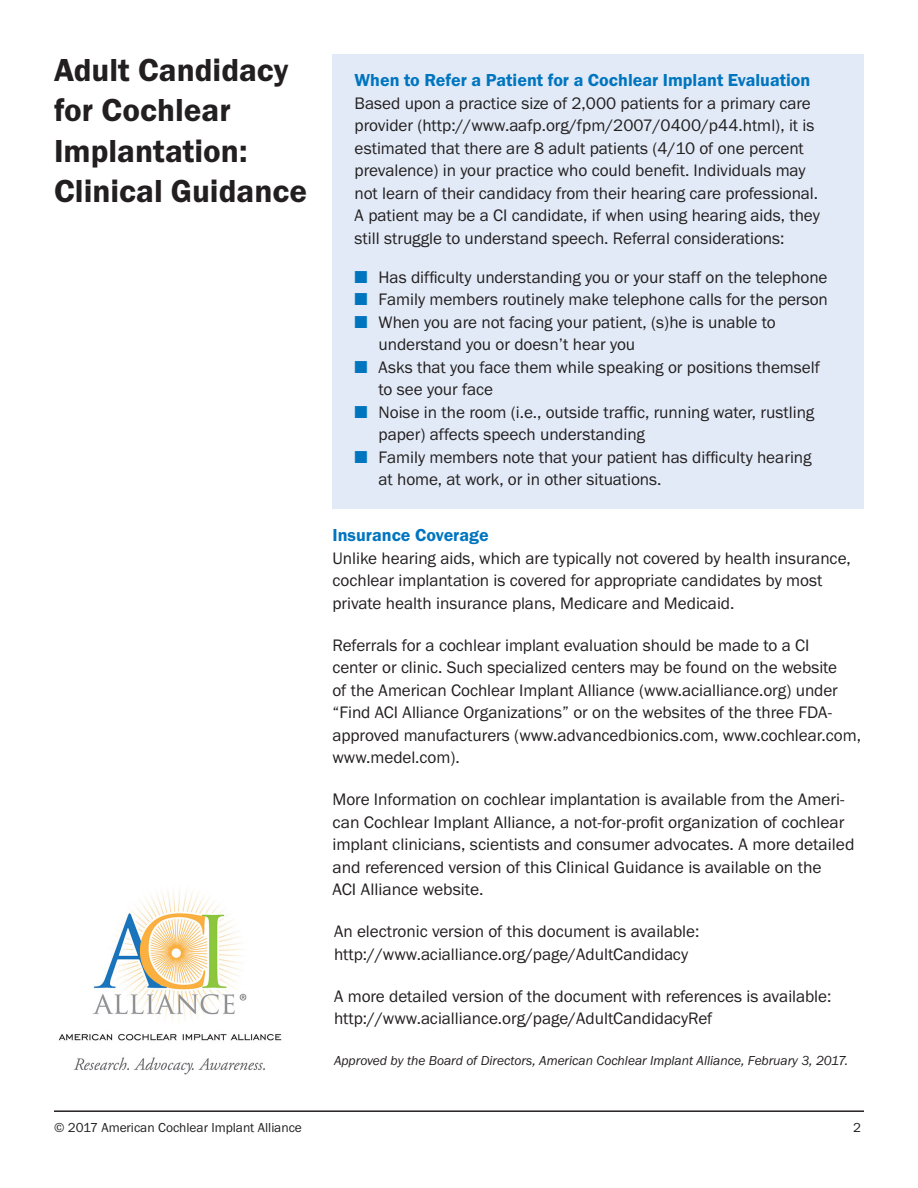
<style>
.page{position:relative;width:918px;height:1188px;background:#fff}
.page>*{position:absolute;margin:0;border:0;box-sizing:border-box;transform-origin:0 0}
.t1{font:600 33px "Franklin Gothic FS";color:#231f20}
.t2{font:600 18px "Franklin Gothic FS";color:#0075bf}
.t3{font:17.25px/22.5px "Franklin Gothic FS";letter-spacing:-.005em;color:#231f20}
.t4{font:italic 13.5px "Franklin Gothic FS";letter-spacing:-.005em;color:#231f20}
.t5{font:13.5px "Franklin Gothic FS";color:#231f20}
.s1{color:#0075bf}
</style>
<div class="page">
<div style="left:333px;top:54px;width:531px;height:454px;background:#e1eaf6"></div>
<img style="left:58px;top:890px;width:224px;height:185px">
<hr style="left:54px;top:1110px;width:810px;height:2px;background:#231f20">
<p class="t1" style="left:54px;top:52px;width:236px">Adult Candidacy</p>
<p class="t1" style="left:54px;top:92px;width:178px">for Cochlear</p>
<p class="t1" style="left:54px;top:133px;width:195px">Implantation:</p>
<p class="t1" style="left:54px;top:173px;width:255px">Clinical Guidance</p>
<p class="t2" style="left:355px;top:70px;width:457px">When to Refer a Patient for a Cochlear Implant Evaluation</p>
<p class="t3" style="left:355px;top:92px;width:467px">Based upon a practice size of 2,000 patients for a primary care provider (http://www.aafp.org/fpm/2007/0400/p44.html), it is estimated that there are 8 adult patients (4/10 of one percent prevalence) in your practice who could benefit. Individuals may not learn of their candidacy from their hearing care professional.<br>A patient may be a CI candidate, if when using hearing aids, they still struggle to understand speech. Referral considerations:</p>
<p class="t3" style="left:355px;top:266px;width:474px"><span class="s1">■</span> Has difficulty understanding you or your staff on the telephone</p>
<p class="t3" style="left:355px;top:289px;width:475px"><span class="s1">■</span> Family members routinely make telephone calls for the person</p>
<p class="t3" style="left:355px;top:311px;width:423px"><span class="s1">■</span> When you are not facing your patient, (s)he is unable to</p>
<p class="t3" style="left:379px;top:334px;width:258px">understand you or doesn’t hear you</p>
<p class="t3" style="left:379px;top:356px;width:443px;text-indent:-24px"><span class="s1">■</span> Asks that you face them while speaking or positions themself to see your face</p>
<p class="t3" style="left:379px;top:401px;width:437px;text-indent:-24px"><span class="s1">■</span> Noise in the room (i.e., outside traffic, running water, rustling paper) affects speech understanding</p>
<p class="t3" style="left:379px;top:446px;width:435px;text-indent:-24px"><span class="s1">■</span> Family members note that your patient has difficulty hearing at home, at work, or in other situations.</p>
<p class="t2" style="left:333px;top:525px;width:158px">Insurance Coverage</p>
<p class="t3" style="left:333px;top:547px;width:520px">Unlike hearing aids, which are typically not covered by health insurance, cochlear implantation is covered for appropriate candidates by most private health insurance plans, Medicare and Medicaid.</p>
<p class="t3" style="left:333px;top:634px;width:530px">Referrals for a cochlear implant evaluation should be made to a CI<br>center or clinic. Such specialized centers may be found on the website<br>of the American Cochlear Implant Alliance (www.acialliance.org) under “Find ACI Alliance Organizations” or on the websites of the three FDA&shy;approved manufacturers (www.advancedbionics.com, www.cochlear.com, www.medel.com).</p>
<p class="t3" style="left:333px;top:788px;width:524px">More Information on cochlear implantation is available from the Ameri&shy;can Cochlear Implant Alliance, a not-for-profit organization of cochlear implant clinicians, scientists and consumer advocates. A more detailed and referenced version of this Clinical Guidance is available on the<br>ACI Alliance website.</p>
<p class="t3" style="left:334px;top:920px;width:367px">An electronic version of this document is available:</p>
<p class="t3" style="left:334px;top:943px;width:356px">http://www.acialliance.org/page/AdultCandidacy</p>
<p class="t3" style="left:334px;top:985px;width:499px">A more detailed version of the document with references is available:</p>
<p class="t3" style="left:334px;top:1007px;width:380px">http://www.acialliance.org/page/AdultCandidacyRef</p>
<p class="t4" style="left:334px;top:1053px;width:516px">Approved by the Board of Directors, American Cochlear Implant Alliance, February 3, 2017.</p>
<p class="t5" style="left:54px;top:1120px;width:249px">© 2017 American Cochlear Implant Alliance</p>
<p class="t5" style="left:853px;top:1120px;width:9px">2</p>
</div>
